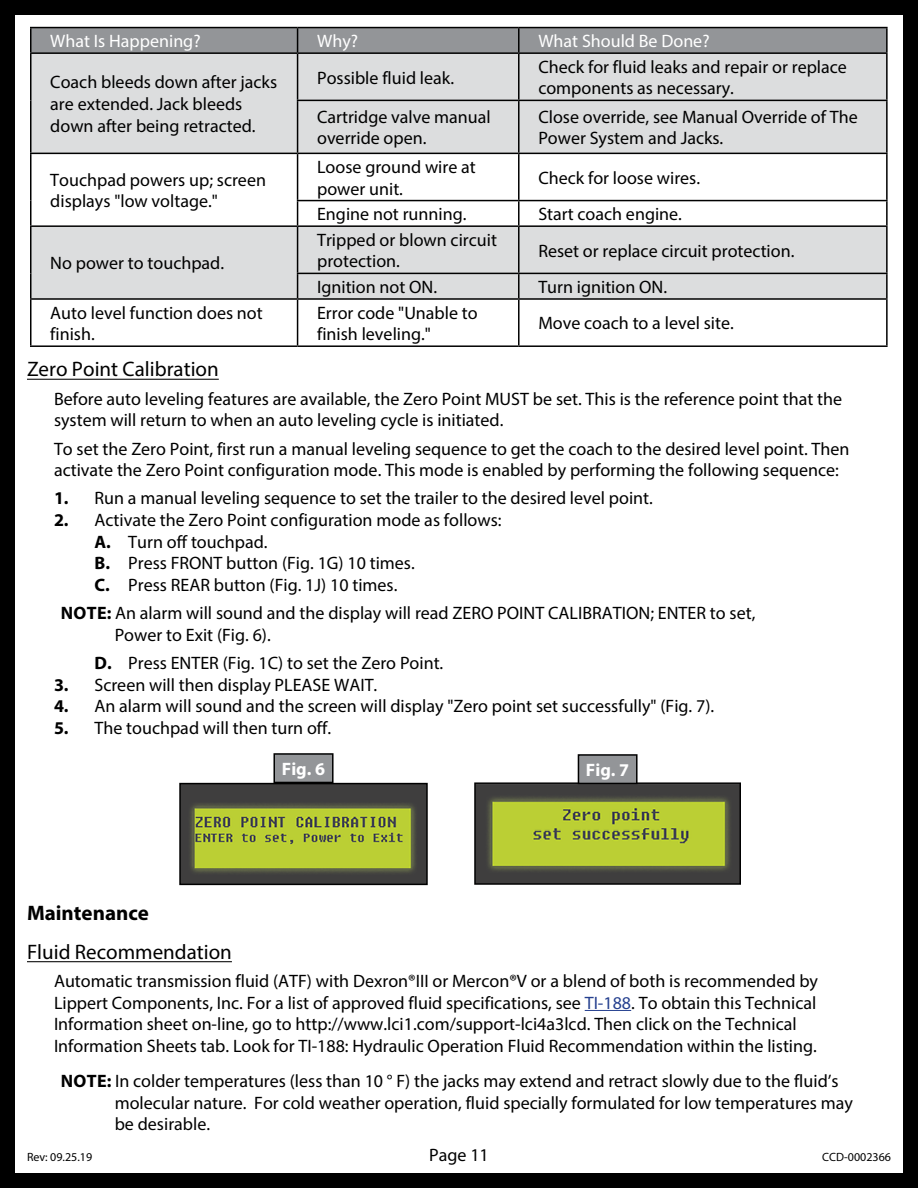
<style>
.page{position:relative;width:918px;height:1188px;background:#fff}
.page>*{position:absolute;margin:0;border:0;box-sizing:border-box;transform-origin:0 0}
.Sub-Title{font:21px "Myriad Pro";color:#000}
.t1{font:700 21px "Myriad Pro";color:#000}
.Body_Text{font:18px/21.6px "Myriad Pro";color:#000}
.Notes{font:18px/21.6px "Myriad Pro";color:#000}
.TS_Header{font:18px "Myriad Pro";color:#fff}
.t2{font:700 18px "Myriad Pro";color:#fff}
.t3{font:12px "Myriad Pro";color:#000}
.s1{font-weight:700}
.s2{color:#25408f}
</style>
<div class="page">
<div style="left:0;top:0;width:918px;height:1188px;border:15px solid #000"></div>
<hr style="left:27px;top:961px;width:205px;height:1px;background:#000">
<hr style="left:585px;top:1010px;width:46px;height:1px;background:#25408f">
<div style="left:32px;top:54px;width:854px;height:99px;background:#dcddde"></div>
<svg style="left:32px;top:154px;width:854px;height:191px"></svg>
<div style="left:32px;top:28px;width:854px;height:24px;background:#939598"></div>
<hr style="left:518px;top:28px;width:2px;height:24px;background:#000">
<hr style="left:297px;top:54px;width:1px;height:46px;background:#000">
<hr style="left:297px;top:101px;width:1px;height:52px;background:#000">
<hr style="left:518px;top:54px;width:2px;height:46px;background:#000">
<hr style="left:518px;top:101px;width:2px;height:52px;background:#000">
<hr style="left:297px;top:100px;width:222px;height:1px;background:#000">
<hr style="left:298px;top:153px;width:221px;height:1px;background:#000">
<hr style="left:297px;top:154px;width:1px;height:46px;background:#000">
<svg style="left:297px;top:201px;width:589px;height:24px"></svg>
<hr style="left:519px;top:100px;width:369px;height:1px;background:#000">
<hr style="left:519px;top:153px;width:369px;height:1px;background:#000">
<hr style="left:518px;top:154px;width:2px;height:46px;background:#000">
<hr style="left:518px;top:201px;width:2px;height:24px;background:#000">
<hr style="left:297px;top:200px;width:222px;height:1px;background:#000">
<hr style="left:298px;top:225px;width:221px;height:2px;background:#000">
<hr style="left:297px;top:227px;width:1px;height:46px;background:#000">
<svg style="left:297px;top:274px;width:1px;height:24px"></svg>
<hr style="left:519px;top:200px;width:369px;height:1px;background:#000">
<hr style="left:519px;top:225px;width:369px;height:2px;background:#000">
<hr style="left:518px;top:227px;width:2px;height:46px;background:#000">
<hr style="left:518px;top:274px;width:2px;height:24px;background:#000">
<hr style="left:297px;top:273px;width:222px;height:1px;background:#000">
<hr style="left:298px;top:298px;width:221px;height:2px;background:#000">
<hr style="left:297px;top:300px;width:1px;height:45px;background:#000">
<hr style="left:519px;top:273px;width:369px;height:1px;background:#000">
<hr style="left:519px;top:298px;width:369px;height:2px;background:#000">
<hr style="left:518px;top:300px;width:2px;height:45px;background:#000">
<hr style="left:30px;top:345px;width:268px;height:2px;background:#000">
<hr style="left:298px;top:345px;width:221px;height:2px;background:#000">
<hr style="left:519px;top:345px;width:369px;height:2px;background:#000">
<hr style="left:30px;top:153px;width:268px;height:1px;background:#000">
<hr style="left:30px;top:225px;width:268px;height:2px;background:#000">
<hr style="left:30px;top:298px;width:268px;height:2px;background:#000">
<hr style="left:30px;top:54px;width:2px;height:46px;background:#000">
<hr style="left:886px;top:54px;width:2px;height:46px;background:#000">
<hr style="left:30px;top:100px;width:2px;height:53px;background:#000">
<hr style="left:886px;top:101px;width:2px;height:52px;background:#000">
<hr style="left:30px;top:154px;width:2px;height:47px;background:#000">
<hr style="left:886px;top:154px;width:2px;height:46px;background:#000">
<hr style="left:30px;top:201px;width:2px;height:24px;background:#000">
<hr style="left:886px;top:201px;width:2px;height:24px;background:#000">
<hr style="left:30px;top:227px;width:2px;height:46px;background:#000">
<hr style="left:886px;top:227px;width:2px;height:46px;background:#000">
<hr style="left:30px;top:273px;width:2px;height:25px;background:#000">
<hr style="left:886px;top:274px;width:2px;height:24px;background:#000">
<hr style="left:30px;top:300px;width:2px;height:45px;background:#000">
<hr style="left:886px;top:300px;width:2px;height:45px;background:#000">
<hr style="left:30px;top:27px;width:268px;height:1px;background:#000">
<hr style="left:30px;top:28px;width:2px;height:24px;background:#000">
<hr style="left:298px;top:27px;width:221px;height:1px;background:#000">
<hr style="left:519px;top:27px;width:369px;height:1px;background:#000">
<hr style="left:886px;top:28px;width:2px;height:24px;background:#000">
<hr style="left:30px;top:52px;width:268px;height:2px;background:#000">
<hr style="left:298px;top:52px;width:221px;height:2px;background:#000">
<hr style="left:519px;top:52px;width:369px;height:2px;background:#000">
<hr style="left:27px;top:379px;width:192px;height:1px;background:#000">
<img style="left:182px;top:786px;width:243px;height:96px">
<div style="left:179px;top:783px;width:249px;height:102px;border:2px solid #000"></div>
<img style="left:477px;top:785px;width:261px;height:97px">
<div style="left:474px;top:782px;width:267px;height:103px;border:2px solid #000"></div>
<div style="left:274px;top:754px;width:59px;height:28px;background:#939598"></div>
<div style="left:273px;top:753px;width:61px;height:30px;border:2px solid #000"></div>
<div style="left:578px;top:755px;width:59px;height:28px;background:#939598"></div>
<div style="left:578px;top:754px;width:60px;height:30px;border:2px solid #000"></div>
<p class="TS_Header" style="left:50px;top:30px;width:152px">What Is Happening?</p>
<p class="TS_Header" style="left:317px;top:30px;width:43px">Why?</p>
<p class="TS_Header" style="left:538px;top:30px;width:173px">What Should Be Done?</p>
<p class="Body_Text" style="left:50px;top:71px;width:228px">Coach bleeds down after jacks are extended. Jack bleeds down after being retracted.</p>
<p class="Body_Text" style="left:317px;top:66px;width:138px">Possible fluid leak.</p>
<p class="Body_Text" style="left:538px;top:56px;width:310px">Check for fluid leaks and repair or replace components as necessary.</p>
<p class="Body_Text" style="left:317px;top:106px;width:175px">Cartridge valve manual override open.</p>
<p class="Body_Text" style="left:538px;top:106px;width:321px">Close override, see Manual Override of The<br>Power System and Jacks.</p>
<p class="Body_Text" style="left:50px;top:169px;width:217px">Touchpad powers up; screen displays "low voltage."</p>
<p class="Body_Text" style="left:50px;top:252px;width:175px">No power to touchpad.</p>
<p class="Body_Text" style="left:317px;top:156px;width:160px">Loose ground wire at power unit.</p>
<p class="Body_Text" style="left:538px;top:167px;width:163px">Check for loose wires.</p>
<p class="Body_Text" style="left:317px;top:203px;width:151px">Engine not running.</p>
<p class="Body_Text" style="left:538px;top:203px;width:145px">Start coach engine.</p>
<p class="Body_Text" style="left:317px;top:229px;width:181px">Tripped or blown circuit protection.</p>
<p class="Body_Text" style="left:538px;top:239px;width:258px">Reset or replace circuit protection.</p>
<p class="Body_Text" style="left:317px;top:276px;width:122px">Ignition not ON.</p>
<p class="Body_Text" style="left:538px;top:276px;width:130px">Turn ignition ON.</p>
<p class="Body_Text" style="left:50px;top:301px;width:214px">Auto level function does not finish.</p>
<p class="Body_Text" style="left:317px;top:301px;width:162px">Error code "Unable to finish leveling."</p>
<p class="Body_Text" style="left:538px;top:312px;width:197px">Move coach to a level site.</p>
<p class="Sub-Title" style="left:27px;top:356px;width:193px">Zero Point Calibration</p>
<p class="Body_Text" style="left:54px;top:387px;width:790px">Before auto leveling features are available, the Zero Point MUST be set. This is the reference point that the system will return to when an auto leveling cycle is initiated.</p>
<p class="Body_Text" style="left:54px;top:437px;width:797px">To set the Zero Point, first run a manual leveling sequence to get the coach to the desired level point. Then activate the Zero Point configuration mode. This mode is enabled by performing the following sequence:</p>
<p class="Body_Text" style="left:54px;top:487px;width:601px"><span class="s1">1.</span> Run a manual leveling sequence to set the trailer to the desired level point.</p>
<p class="Body_Text" style="left:54px;top:509px;width:449px"><span class="s1">2.</span> Activate the Zero Point configuration mode as follows:</p>
<p class="Body_Text" style="left:94px;top:531px;width:175px"><span class="s1">A.</span> Turn off touchpad.</p>
<p class="Body_Text" style="left:94px;top:552px;width:322px"><span class="s1">B.</span> Press FRONT button (Fig. 1G) 10 times.</p>
<p class="Body_Text" style="left:94px;top:574px;width:304px"><span class="s1">C.</span> Press REAR button (Fig. 1J) 10 times.</p>
<p class="Notes" style="left:115px;top:602px;width:642px;text-indent:-54px"><span class="s1">Note:</span> An alarm will sound and the display will read ZERO POINT CALIBRATION; ENTER to set,<br>Power to Exit (Fig. 6).</p>
<p class="Body_Text" style="left:94px;top:652px;width:350px"><span class="s1">D.</span> Press ENTER (Fig. 1C) to set the Zero Point.</p>
<p class="Body_Text" style="left:54px;top:674px;width:325px"><span class="s1">3.</span> Screen will then display PLEASE WAIT.</p>
<p class="Body_Text" style="left:54px;top:695px;width:662px"><span class="s1">4.</span> An alarm will sound and the screen will display "Zero point set successfully" (Fig. 7).</p>
<p class="Body_Text" style="left:54px;top:717px;width:279px"><span class="s1">5.</span> The touchpad will then turn off.</p>
<p class="t2" style="left:282px;top:757px;width:45px">Fig. 6</p>
<p class="t2" style="left:586px;top:758px;width:45px">Fig. 7</p>
<p class="t1" style="left:27px;top:899px;width:123px">Maintenance</p>
<p class="Sub-Title" style="left:27px;top:939px;width:206px">Fluid Recommendation</p>
<p class="Body_Text" style="left:54px;top:970px;width:766px">Automatic transmission fluid (ATF) with Dexron®III or Mercon®V or a blend of both is recommended by Lippert Components, Inc. For a list of approved fluid specifications, see <span class="s2">TI-188</span>. To obtain this Technical Information sheet on-line, go to http://www.lci1.com/support-lci4a3lcd. Then click on the Technical Information Sheets tab. Look for TI-188: Hydraulic Operation Fluid Recommendation within the listing.</p>
<p class="Notes" style="left:115px;top:1070px;width:740px;text-indent:-54px"><span class="s1">Note:</span> In colder temperatures (less than 10 ° F) the jacks may extend and retract slowly due to the fluid’s molecular nature. For cold weather operation, fluid specially formulated for low temperatures may be desirable.</p>
<p class="t3" style="left:27px;top:1150px;width:67px">Rev: 09.25.19</p>
<p class="Body_Text" style="left:429px;top:1144px;width:61px">Page 11</p>
<p class="t3" style="left:822px;top:1150px;width:70px">CCD-0002366</p>
</div>
